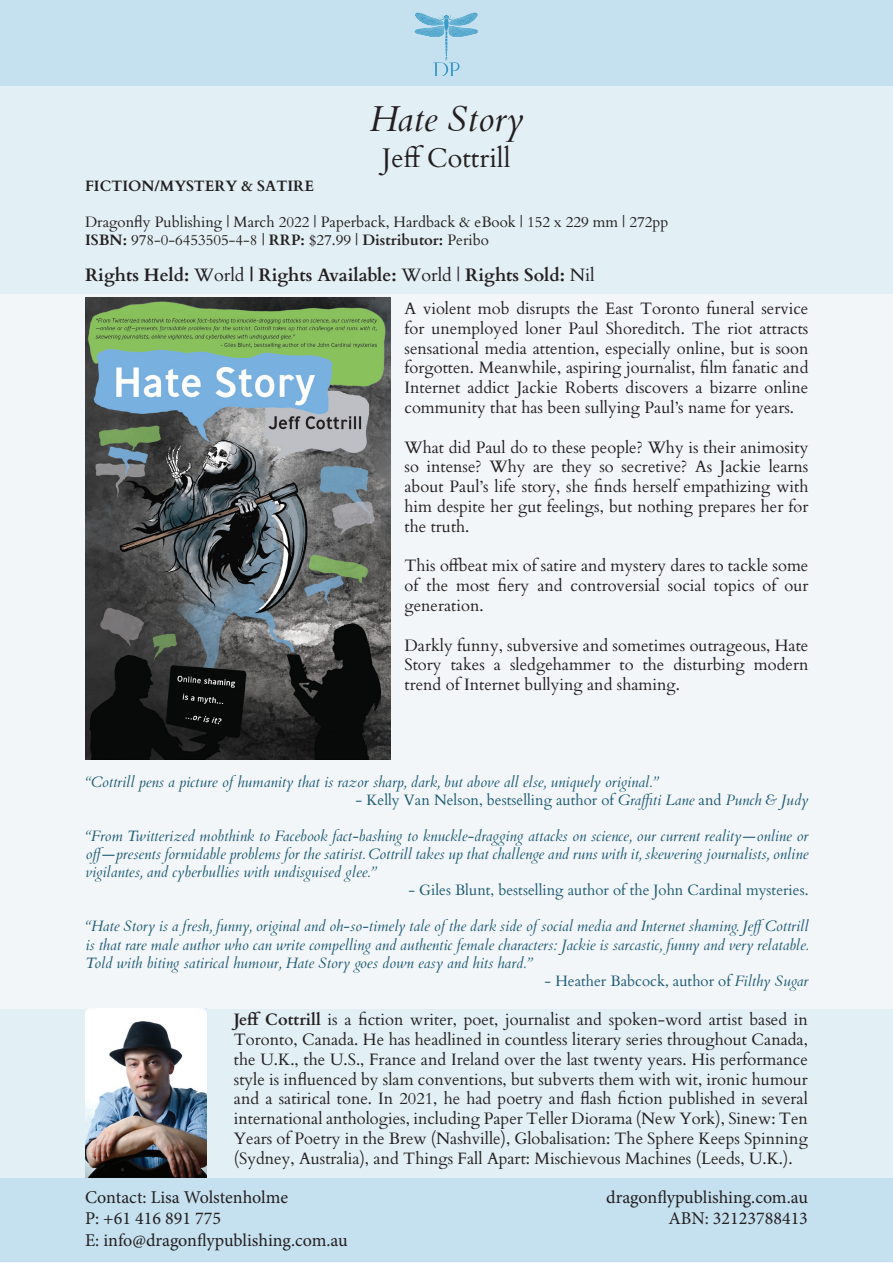
<style>
.page{position:relative;width:893px;height:1263px;background:#f3f6f8}
.page>*{position:absolute;margin:0;border:0;box-sizing:border-box;transform-origin:0 0}
.t1{font:italic 36px "Cardo";color:#231f20}
.t2{font:27px "Cardo";color:#231f20}
.t3{font:18px/21.6px "Minion Pro";color:#231f20}
.t4{font:700 18px "Cardo";color:#231f20}
.t5{font:16.5px/19.8px "Cardo";color:#231f20;text-align:justify}
.t6{font:italic 15px/18px "Cardo";color:#1c5a74;text-align:justify}
.t7{font:15px "Cardo";color:#1c5a74}
.t8{font:15px "Cardo";color:#231f20}
.t9{font:700 15px "Cardo";color:#231f20}
.s1{font-weight:700}
.s2{font-weight:400}
.s3{font-style:italic}
</style>
<div class="page">
<div style="left:0;top:1176px;width:893px;height:85px;background:#c5e0ef"></div>
<div style="left:0;top:0;width:893px;height:85px;background:#c5e0ef"></div>
<img style="left:414px;top:12px;width:64px;height:64px">
<div style="left:0;top:86px;width:893px;height:90px;background:#e2eff4"></div>
<div style="left:0;top:1009px;width:893px;height:168px;background:#e2eff4"></div>
<img style="left:86px;top:1008px;width:121px;height:170px">
<div style="left:0;top:176px;width:893px;height:117px;background:#e2eff4"></div>
<img style="left:86px;top:298px;width:305px;height:461px">
<p class="t1" style="left:369px;top:98px;width:156px">Hate Story</p>
<p class="t2" style="left:382px;top:136px;width:130px">Jeff Cottrill</p>
<p class="t9" style="left:85px;top:174px;width:230px">FICTION/MYSTERY &amp; SATIRE</p>
<p class="t8" style="left:85px;top:210px;width:585px">Dragonfly Publishing | March 2022 | Paperback, Hardback &amp; eBook | 152 x 229 mm | 272pp</p>
<p class="t8" style="left:85px;top:228px;width:405px"><span class="s1">ISBN:</span> 978-0-6453505-4-8 | <span class="s1">RRP:</span> $27.99 | <span class="s1">Distributor:</span> Peribo</p>
<p class="t4" style="left:85px;top:261px;width:511px">Rights Held: <span class="s2">World</span> | Rights Available: <span class="s2">World |</span> Rights Sold: <span class="s2">Nil</span></p>
<p class="t5" style="left:404px;top:298px;width:405px">A violent mob disrupts the East Toronto funeral service for unemployed loner Paul Shoreditch. The riot attracts sensational media attention, especially online, but is soon forgotten. Meanwhile, aspiring journalist, film fanatic and Internet addict Jackie Roberts discovers a bizarre online community that has been sullying Paul’s name for years.</p>
<p class="t5" style="left:404px;top:436px;width:405px">What did Paul do to these people? Why is their animosity so intense? Why are they so secretive? As Jackie learns about Paul’s life story, she finds herself empathizing with him despite her gut feelings, but nothing prepares her for the truth.</p>
<p class="t5" style="left:404px;top:555px;width:405px">This offbeat mix of satire and mystery dares to tackle some of the most fiery and controversial social topics of our generation.</p>
<p class="t5" style="left:404px;top:634px;width:405px">Darkly funny, subversive and sometimes outrageous, Hate Story takes a sledgehammer to the disturbing modern trend of Internet bullying and shaming.</p>
<p class="t6" style="left:86px;top:773px;width:574px">“Cottrill pens a picture of humanity that is razor sharp, dark, but above all else, uniquely original.”</p>
<p class="t7" style="left:356px;top:788px;width:454px">- Kelly Van Nelson, bestselling author of <span class="s3">Graffiti Lane</span> and <span class="s3">Punch &amp; Judy</span></p>
<p class="t6" style="left:86px;top:827px;width:724px">“From Twitterized mobthink to Facebook fact-bashing to knuckle-dragging attacks on science, our current reality—online or off—presents formidable problems for the satirist. Cottrill takes up that challenge and runs with it, skewering journalists, online vigilantes, and cyberbullies with undisguised glee.”</p>
<p class="t7" style="left:409px;top:878px;width:401px">- Giles Blunt, bestselling author of the John Cardinal mysteries.</p>
<p class="t6" style="left:86px;top:917px;width:724px">“Hate Story is a fresh, funny, original and oh-so-timely tale of the dark side of social media and Internet shaming. JeffCottrill is that rare male author who can write compelling and authentic female characters: Jackie is sarcastic, funny and very relatable.<br>Told with biting satirical humour, Hate Story goes down easy and hits hard.”</p>
<p class="t7" style="left:545px;top:968px;width:265px">- Heather Babcock, author of <span class="s3">Filthy Sugar</span></p>
<p class="t5" style="left:234px;top:1009px;width:576px"><span class="s1">Jeff Cottrill</span> is a fiction writer, poet, journalist and spoken-word artist based in Toronto, Canada. He has headlined in countless literary series throughout Canada, the U.K., the U.S., France and Ireland over the last twenty years. His performance style is influenced by slam conventions, but subverts them with wit, ironic humour and a satirical tone. In 2021, he had poetry and flash fiction published in several international anthologies, including Paper Teller Diorama (New York), Sinew: Ten Years of Poetry in the Brew (Nashville), Globalisation: The Sphere Keeps Spinning (Sydney, Australia), and Things Fall Apart: Mischievous Machines (Leeds, U.K.).</p>
<p class="t3" style="left:85px;top:1186px;width:264px">Contact: Lisa Wolstenholme<br>P: +61 416 891 775<br>E: info@dragonflypublishing.com.au</p>
<p class="t3" style="left:606px;top:1186px;width:203px;text-align:right">dragonflypublishing.com.au<br>ABN: 32123788413</p>
</div>
